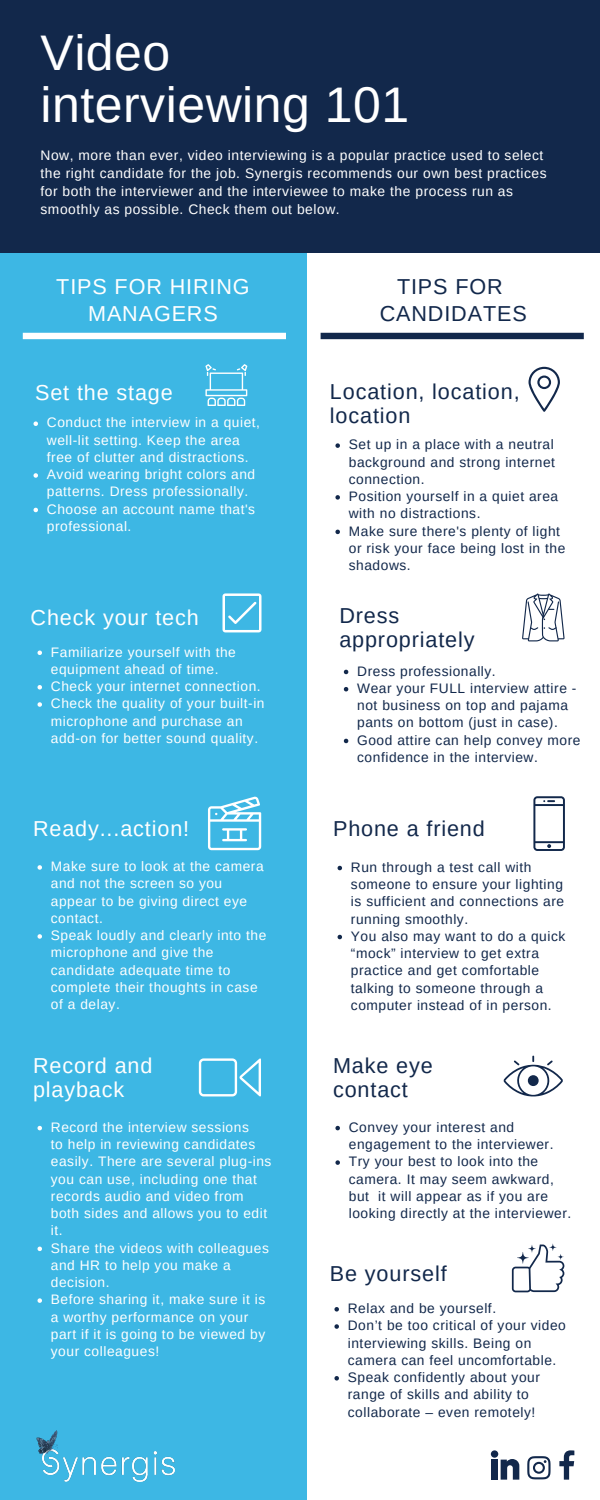
<style>
.page{position:relative;width:600px;height:1500px;background:#fff}
.page>*{position:absolute;margin:0;border:0;box-sizing:border-box;transform-origin:0 0}
.t1{font:50px/51.8px "Arimo";letter-spacing:.01em;color:#fff}
.t2{font:21.6px/24px "Arimo";letter-spacing:.04em;color:#12284b}
.t3{font:21.6px/27px "Arimo";letter-spacing:.04em;color:#fff;text-align:center}
.t4{font:13.8px/17.2px "Arimo";letter-spacing:.04em;color:#fff}
.t5{font:13.8px/17.2px "Arimo";letter-spacing:.04em;color:#12284b}
</style>
<div class="page">
<div style="left:0;top:227px;width:307px;height:1273px;background:#3db7e4"></div>
<img style="left:43px;top:1451px;width:132px;height:31px">
<div style="left:0;top:0;width:600px;height:253px;background:#12284b"></div>
<svg style="left:23px;top:333px;width:263px;height:7px;background:#e8f6fb"></svg>
<div style="left:321px;top:333px;width:263px;height:6px;background:#12284b"></div>
<svg style="left:38px;top:865px;width:4px;height:5px"></svg>
<svg style="left:38px;top:934px;width:4px;height:5px"></svg>
<svg style="left:529px;top:367px;width:31px;height:45px"></svg>
<svg style="left:205px;top:364px;width:42px;height:42px"></svg>
<svg style="left:522px;top:593px;width:43px;height:48px"></svg>
<svg style="left:223px;top:593px;width:39px;height:39px"></svg>
<svg style="left:533px;top:796px;width:32px;height:55px"></svg>
<svg style="left:208px;top:796px;width:53px;height:54px"></svg>
<svg style="left:198px;top:1058px;width:63px;height:39px"></svg>
<svg style="left:504px;top:1056px;width:59px;height:40px"></svg>
<svg style="left:512px;top:1244px;width:52px;height:48px"></svg>
<div style="left:491px;top:1460px;width:7px;height:20px;background:#12284b"></div>
<div style="left:491px;top:1450px;width:7px;height:8px;background:#12284b;border-radius:50%"></div>
<svg style="left:501px;top:1459px;width:18px;height:21px"></svg>
<svg style="left:527px;top:1456px;width:24px;height:23px"></svg>
<svg style="left:559px;top:1450px;width:15px;height:30px"></svg>
<img style="left:37px;top:1431px;width:21px;height:22px">
<svg style="left:335px;top:1126px;width:5px;height:4px"></svg>
<svg style="left:335px;top:1160px;width:5px;height:5px"></svg>
<svg style="left:38px;top:1126px;width:4px;height:4px"></svg>
<svg style="left:38px;top:1247px;width:4px;height:4px"></svg>
<svg style="left:38px;top:1298px;width:4px;height:5px"></svg>
<svg style="left:338px;top:866px;width:4px;height:4px"></svg>
<svg style="left:338px;top:935px;width:4px;height:4px"></svg>
<svg style="left:344px;top:670px;width:4px;height:4px"></svg>
<svg style="left:344px;top:687px;width:4px;height:4px"></svg>
<svg style="left:344px;top:739px;width:4px;height:4px"></svg>
<svg style="left:38px;top:651px;width:4px;height:4px"></svg>
<svg style="left:38px;top:685px;width:4px;height:5px"></svg>
<svg style="left:38px;top:702px;width:4px;height:5px"></svg>
<svg style="left:335px;top:443px;width:5px;height:5px"></svg>
<svg style="left:335px;top:495px;width:5px;height:5px"></svg>
<svg style="left:335px;top:530px;width:5px;height:4px"></svg>
<svg style="left:34px;top:421px;width:4px;height:5px"></svg>
<svg style="left:34px;top:473px;width:4px;height:5px"></svg>
<svg style="left:34px;top:508px;width:4px;height:4px"></svg>
<svg style="left:334px;top:1307px;width:5px;height:5px"></svg>
<svg style="left:334px;top:1324px;width:5px;height:5px"></svg>
<svg style="left:334px;top:1376px;width:5px;height:5px"></svg>
<h1 class="t1" style="left:41px;top:27px;width:370px">Video interviewing 101</h1>
<p class="t4" style="left:41px;top:146px;width:508px;line-height:18px">Now, more than ever, video interviewing is a popular practice used to select the right candidate for the job. Synergis recommends our own best practices for both the interviewer and the interviewee to make the process run as smoothly as possible. Check them out below.</p>
<h2 class="t3" style="left:56px;top:273px;width:195px">TIPS FOR HIRING<br>MANAGERS</h2>
<h2 class="t2" style="left:380px;top:273px;width:149px;line-height:27px;text-align:center">TIPS FOR<br>CANDIDATES</h2>
<h2 class="t3" style="left:35px;top:379px;width:139px">Set the stage</h2>
<p class="t4" style="left:47px;top:414px;width:215px">Conduct the interview in a quiet, well-lit setting. Keep the area free of clutter and distractions.<br>Avoid wearing bright colors and patterns. Dress professionally.<br>Choose an account name that's professional.</p>
<h2 class="t3" style="left:31px;top:604px;width:170px">Check your tech</h2>
<p class="t4" style="left:51px;top:643px;width:215px">Familiarize yourself with the equipment ahead of time.<br>Check your internet connection.<br>Check the quality of your built-in microphone and purchase an add-on for better sound quality.</p>
<h2 class="t3" style="left:33px;top:815px;width:158px">Ready...action!</h2>
<p class="t4" style="left:51px;top:858px;width:217px">Make sure to look at the camera and not the screen so you appear to be giving direct eye contact.<br>Speak loudly and clearly into the microphone and give the candidate adequate time to complete their thoughts in case of a delay.</p>
<h2 class="t3" style="left:33px;top:1054px;width:121px;line-height:24px;text-align:left">Record and playback</h2>
<p class="t4" style="left:51px;top:1118px;width:222px">Record the interview sessions<br>to help in reviewing candidates easily. There are several plug-ins you can use, including one that records audio and video from both sides and allows you to edit it.<br>Share the videos with colleagues and HR to help you make a decision.<br>Before sharing it, make sure it is a worthy performance on your part if it is going to be viewed by your colleagues!</p>
<h2 class="t2" style="left:330px;top:380px;width:191px">Location, location, location</h2>
<p class="t5" style="left:349px;top:436px;width:218px">Set up in a place with a neutral background and strong internet connection.<br>Position yourself in a quiet area with no distractions.<br>Make sure there's plenty of light or risk your face being lost in the shadows.</p>
<h2 class="t2" style="left:339px;top:604px;width:137px">Dress appropriately</h2>
<p class="t5" style="left:357px;top:662px;width:225px">Dress professionally.<br>Wear your FULL interview attire - not business on top and pajama pants on bottom (just in case).<br>Good attire can help convey more confidence in the interview.</p>
<h2 class="t2" style="left:333px;top:816px;width:153px">Phone a friend</h2>
<p class="t5" style="left:351px;top:858px;width:216px">Run through a test call with someone to ensure your lighting is sufficient and connections are running smoothly.<br>You also may want to do a quick “mock” interview to get extra practice and get comfortable talking to someone through a computer instead of in person.</p>
<h2 class="t2" style="left:333px;top:1054px;width:101px">Make eye contact</h2>
<p class="t5" style="left:349px;top:1118px;width:224px">Convey your interest and engagement to the interviewer.<br>Try your best to look into the camera. It may seem awkward, but it will appear as if you are looking directly at the interviewer.</p>
<h2 class="t2" style="left:330px;top:1262px;width:118px">Be yourself</h2>
<p class="t5" style="left:348px;top:1300px;width:220px">Relax and be yourself.<br>Don’t be too critical of your video interviewing skills. Being on camera can feel uncomfortable.<br>Speak confidently about your range of skills and ability to collaborate – even remotely!</p>
</div>
